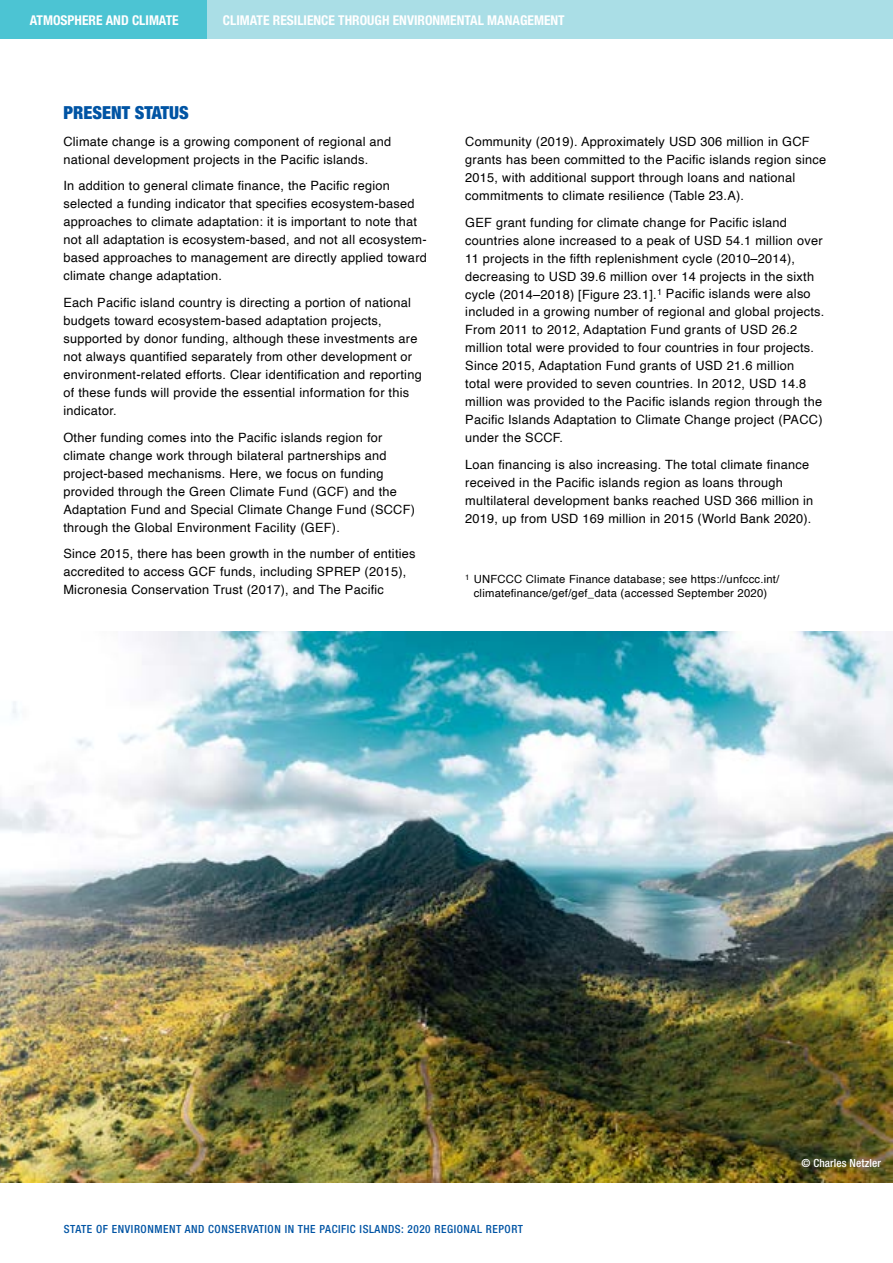
<style>
.page{position:relative;width:893px;height:1263px;background:#fff}
.page>*{position:absolute;margin:0;border:0;box-sizing:border-box;transform-origin:0 0}
.t1{font:900 condensed 18px "Helvetica Neue LT Pro";color:#0054a4}
.t2{font:700 condensed 13.5px "Helvetica Neue LT Pro";color:#fff}
.t3{font:12.75px/18px "Helvetica";letter-spacing:.02em;color:#000}
.t4{font:11.25px/14.1px "Helvetica";letter-spacing:.02em;color:#000;text-align:center}
.t5{font:500 condensed 11.25px "Helvetica Neue LT Pro";letter-spacing:.05em;color:#0054a4}
.t6{font:500 condensed 11.25px "Helvetica Neue LT Pro";letter-spacing:.01em;color:#fff}
</style>
<div class="page">
<div style="left:63px;top:0;width:830px;height:38px;background:#aadee6"></div>
<div style="left:0;top:0;width:207px;height:38px;background:#4cc4d3"></div>
<img style="left:0;top:631px;width:893px;height:551px">
<p class="t2" style="left:30px;top:12px;width:150px">ATMOSPHERE AND CLIMATE</p>
<p class="t2" style="left:223px;top:12px;width:343px">CLIMATE RESILIENCE THROUGH ENVIRONMENTAL MANAGEMENT</p>
<h1 class="t1" style="left:63px;top:102px;width:127px">PRESENT STATUS</h1>
<p class="t3" style="left:63px;top:133px;width:329px">Climate change is a growing component of regional and national development projects in the Pacific islands.</p>
<p class="t3" style="left:63px;top:177px;width:365px">In addition to general climate finance, the Pacific region selected a funding indicator that specifies ecosystem-based approaches to climate adaptation: it is important to note that not all adaptation is ecosystem-based, and not all ecosystem&shy;based approaches to management are directly applied toward climate change adaptation.</p>
<p class="t3" style="left:63px;top:294px;width:360px">Each Pacific island country is directing a portion of national budgets toward ecosystem-based adaptation projects, supported by donor funding, although these investments are not always quantified separately from other development or environment-related efforts. Clear identification and reporting of these funds will provide the essential information for this indicator.</p>
<p class="t3" style="left:63px;top:428px;width:353px">Other funding comes into the Pacific islands region for climate change work through bilateral partnerships and project-based mechanisms. Here, we focus on funding provided through the Green Climate Fund (GCF) and the Adaptation Fund and Special Climate Change Fund (SCCF) through the Global Environment Facility (GEF).</p>
<p class="t3" style="left:63px;top:545px;width:354px">Since 2015, there has been growth in the number of entities accredited to access GCF funds, including SPREP (2015),<br>Micronesia Conservation Trust (2017), and The Pacific</p>
<p class="t3" style="left:465px;top:133px;width:362px">Community (2019). Approximately USD 306 million in GCF grants has been committed to the Pacific islands region since 2015, with additional support through loans and national commitments to climate resilience (Table 23.A).</p>
<p class="t3" style="left:465px;top:213px;width:361px">GEF grant funding for climate change for Pacific island countries alone increased to a peak of USD 54.1 million over 11 projects in the fifth replenishment cycle (2010–2014), decreasing to USD 39.6 million over 14 projects in the sixth cycle (2014–2018) [Figure 23.1].<sup>1</sup> Pacific islands were also included in a growing number of regional and global projects.<br>From 2011 to 2012, Adaptation Fund grants of USD 26.2 million total were provided to four countries in four projects.<br>Since 2015, Adaptation Fund grants of USD 21.6 million<br>total were provided to seven countries. In 2012, USD 14.8 million was provided to the Pacific islands region through the Pacific Islands Adaptation to Climate Change project (PACC) under the SCCF.</p>
<p class="t3" style="left:465px;top:456px;width:350px">Loan financing is also increasing. The total climate finance received in the Pacific islands region as loans through multilateral development banks reached USD 366 million in 2019, up from USD 169 million in 2015 (World Bank 2020).</p>
<p class="t4" style="left:465px;top:572px;width:316px"><sup>1</sup> UNFCCC Climate Finance database; see https://unfccc.int/ climatefinance/gef/gef_data (accessed September 2020)</p>
<p class="t6" style="left:801px;top:1157px;width:81px">© Charles Netzler</p>
<p class="t5" style="left:64px;top:1222px;width:461px">STATE OF ENVIRONMENT AND CONSERVATION IN THE PACIFIC ISLANDS: 2020 REGIONAL REPORT</p>
</div>
